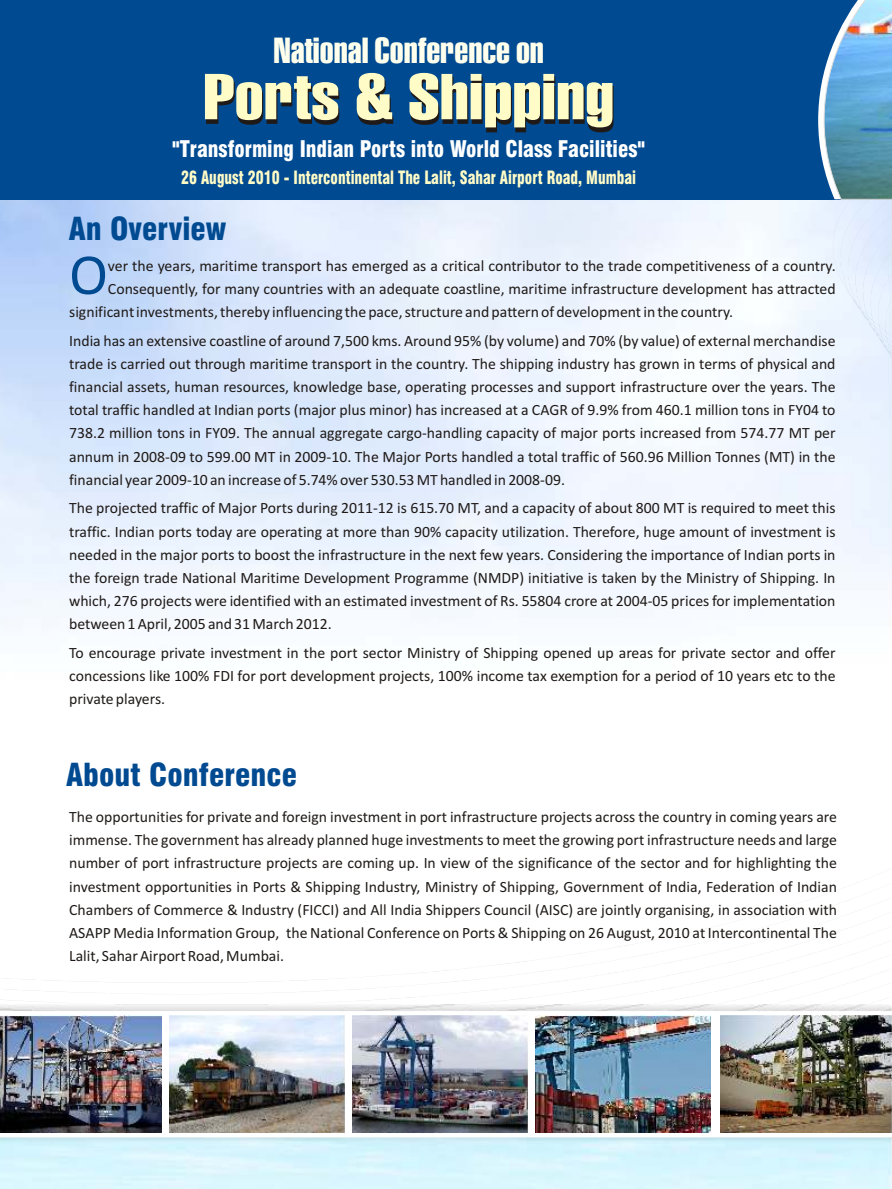
<style>
.page{position:relative;width:892px;height:1189px;background:#fff}
.page>*{position:absolute;margin:0;border:0;box-sizing:border-box;transform-origin:0 0}
.t1{font:63px "Swiss 911 BT Extra Compressed";color:#fffcc7;scale:1.36 1}
.t2{font:58.5px "Calibri";color:#004a91}
.t3{font:35.25px "Swiss 911 BT Extra Compressed";color:#ffffed;scale:1.17 1}
.t4{font:900 condensed 30.9px "Swiss 721 BT";color:#004a91}
.t5{font:900 condensed 22.35px "Swiss 721 BT";color:#fff;scale:.93 1}
.t6{font:900 condensed 17.85px "Swiss 721 BT";color:#fffcc7;scale:.83 1}
.t7{font:15.75px/23.1px "Calibri";color:#1f1a17;text-align:justify}
</style>
<div class="page">
<svg style="left:0;top:1188px;width:18px;height:1px"></svg>
<svg style="left:0;top:1011px;width:892px;height:126px"></svg>
<img style="left:0;top:1015px;width:161px;height:117px">
<img style="left:170px;top:1015px;width:174px;height:117px">
<img style="left:536px;top:1015px;width:174px;height:117px">
<img style="left:353px;top:1015px;width:174px;height:117px">
<img style="left:720px;top:1015px;width:172px;height:117px">
<div style="left:0;top:0;width:892px;height:200px;background:#004a91"></div>
<svg style="left:818px;top:0;width:74px;height:200px;background:#669fc2"></svg>
<h3 class="t3" style="left:273px;top:36px;width:233px">NationalConferenceon</h3>
<h1 class="t1" style="left:203px;top:71px;width:304px">Ports &amp; Shipping</h1>
<h3 class="t5" style="left:172px;top:140px;width:510px">"Transforming Indian Ports into World Class Facilities"</h3>
<p class="t6" style="left:181px;top:170px;width:550px">26 August 2010 - Intercontinental The Lalit, Sahar Airport Road, Mumbai</p>
<h3 class="t4" style="left:69px;top:216px;width:159px">An Overview</h3>
<h2 class="t2" style="left:69px;top:250px;width:40px">O</h2>
<p class="t7" style="left:108px;top:256px;width:729px">ver the years, maritime transport has emerged as a critical contributor to the trade competitiveness of a country.</p>
<p class="t7" style="left:108px;top:279px;width:729px">Consequently, for many countries with an adequate coastline, maritime infrastructure development has attracted</p>
<p class="t7" style="left:69px;top:302px;width:665px">significant investments, thereby influencing the pace, structure and pattern of development in the country.</p>
<p class="t7" style="left:69px;top:330px;width:768px">India has an extensive coastline of around 7,500 kms. Around 95% (by volume) and 70% (by value) of external merchandise trade is carried out through maritime transport in the country. The shipping industry has grown in terms of physical and financial assets, human resources, knowledge base, operating processes and support infrastructure over the years. The total traffic handled at Indian ports (major plus minor) has increased at a CAGR of 9.9% from 460.1 million tons in FY04 to 738.2 million tons in FY09. The annual aggregate cargo-handling capacity of major ports increased from 574.77 MT per annum in 2008-09 to 599.00 MT in 2009-10. The Major Ports handled a total traffic of 560.96 Million Tonnes (MT) in the financial year 2009-10 an increase of 5.74% over 530.53 MT handled in 2008-09.</p>
<p class="t7" style="left:69px;top:498px;width:768px">The projected traffic of Major Ports during 2011-12 is 615.70 MT, and a capacity of about 800 MT is required to meet this traffic. Indian ports today are operating at more than 90% capacity utilization. Therefore, huge amount of investment is needed in the major ports to boost the infrastructure in the next few years. Considering the importance of Indian ports in the foreign trade National Maritime Development Programme (NMDP) initiative is taken by the Ministry of Shipping. In which, 276 projects were identified with an estimated investment of Rs. 55804 crore at 2004-05 prices for implementation between 1 April, 2005 and 31 March 2012.</p>
<p class="t7" style="left:69px;top:642px;width:768px">To encourage private investment in the port sector Ministry of Shipping opened up areas for private sector and offer concessions like 100% FDI for port development projects, 100% income tax exemption for a period of 10 years etc to the private players.</p>
<h3 class="t4" style="left:66px;top:763px;width:232px">About Conference</h3>
<p class="t7" style="left:69px;top:806px;width:769px">The opportunities for private and foreign investment in port infrastructure projects across the country in coming years are immense. The government has already planned huge investments to meet the growing port infrastructure needs and large number of port infrastructure projects are coming up. In view of the significance of the sector and for highlighting the investment opportunities in Ports &amp; Shipping Industry, Ministry of Shipping, Government of India, Federation of Indian Chambers of Commerce &amp; Industry (FICCI) and All India Shippers Council (AISC) are jointly organising, in association with ASAPP Media Information Group, the National Conference on Ports &amp; Shipping on 26 August, 2010 at Intercontinental The Lalit, Sahar Airport Road, Mumbai.</p>
</div>
